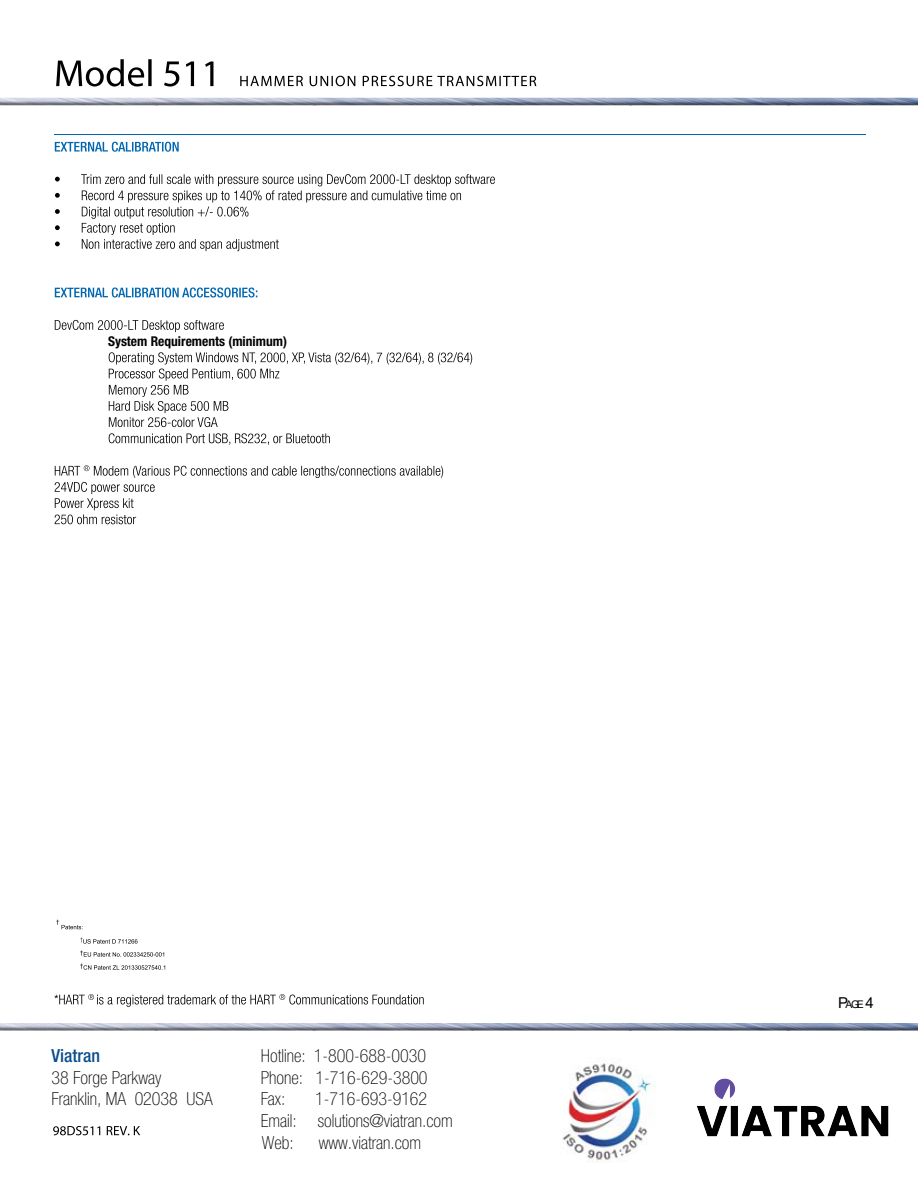
<style>
.page{position:relative;width:918px;height:1188px;background:#fff}
.page>*{position:absolute;margin:0;border:0;box-sizing:border-box;transform-origin:0 0}
.t1{font:100 condensed 18px/21.6px "Helvetica Neue LT Std";color:#000}
.t2{font:500 condensed 18px "Helvetica Neue LT Std";color:#094e8c}
.t3{font:700 condensed 13.5px "Helvetica Neue LT Std";color:#000}
.t4{font:10.5px "Arial";color:#000}
.s1{font-size:15px}
</style>
<div class="page">
<img style="left:791px;top:1023px;width:127px;height:8px">
<img style="left:633px;top:1023px;width:158px;height:8px">
<img style="left:475px;top:1023px;width:158px;height:8px">
<img style="left:317px;top:1023px;width:158px;height:8px">
<img style="left:159px;top:1023px;width:158px;height:8px">
<img style="left:0;top:1023px;width:159px;height:8px">
<svg style="left:56px;top:59px;width:157px;height:28px"></svg>
<svg style="left:240px;top:76px;width:296px;height:10px"></svg>
<hr style="left:54px;top:135px;width:811px;height:1px;background:#0067b0">
<svg style="left:55px;top:142px;width:124px;height:10px"></svg>
<svg style="left:55px;top:174px;width:440px;height:77px"></svg>
<svg style="left:55px;top:288px;width:202px;height:10px"></svg>
<svg style="left:55px;top:320px;width:169px;height:12px"></svg>
<svg style="left:109px;top:352px;width:363px;height:75px"></svg>
<svg style="left:109px;top:433px;width:221px;height:12px"></svg>
<svg style="left:55px;top:465px;width:388px;height:59px"></svg>
<svg style="left:54px;top:994px;width:370px;height:13px"></svg>
<svg style="left:53px;top:1126px;width:87px;height:9px"></svg>
<img style="left:791px;top:98px;width:127px;height:7px">
<img style="left:633px;top:98px;width:158px;height:7px">
<img style="left:475px;top:98px;width:158px;height:7px">
<img style="left:317px;top:98px;width:158px;height:7px">
<img style="left:159px;top:98px;width:158px;height:7px">
<img style="left:0;top:98px;width:159px;height:7px">
<svg style="left:80px;top:937px;width:58px;height:7px"></svg>
<svg style="left:80px;top:951px;width:84px;height:6px"></svg>
<svg style="left:80px;top:964px;width:85px;height:6px"></svg>
<svg style="left:56px;top:920px;width:27px;height:10px"></svg>
<img style="left:562px;top:1063px;width:55px;height:100px">
<img style="left:617px;top:1065px;width:272px;height:93px">
<p class="t3" style="left:108px;top:333px;width:181px">System Requirements (minimum)</p>
<p class="t2" style="left:51px;top:1045px;width:50px">Viatran</p>
<p class="t1" style="left:51px;top:1066px;width:163px">38 Forge Parkway<br>Franklin, MA 02038 USA</p>
<p class="t1" style="left:261px;top:1045px;width:168px;text-align:justify">Hotline: 1-800-688-0030<br>Phone: 1-716-629-3800<br>Fax:</p>
<p class="t1" style="left:315px;top:1088px;width:114px">1-716-693-9162</p>
<p class="t1" style="left:261px;top:1109px;width:193px;line-height:22.5px">Email: solutions@viatran.com<br>Web:</p>
<p class="t1" style="left:319px;top:1132px;width:104px">www.viatran.com</p>
<p class="t4" style="left:838px;top:997px;width:37px"><span class="s1">P</span>AGE <span class="s1">4</span></p>
</div>
